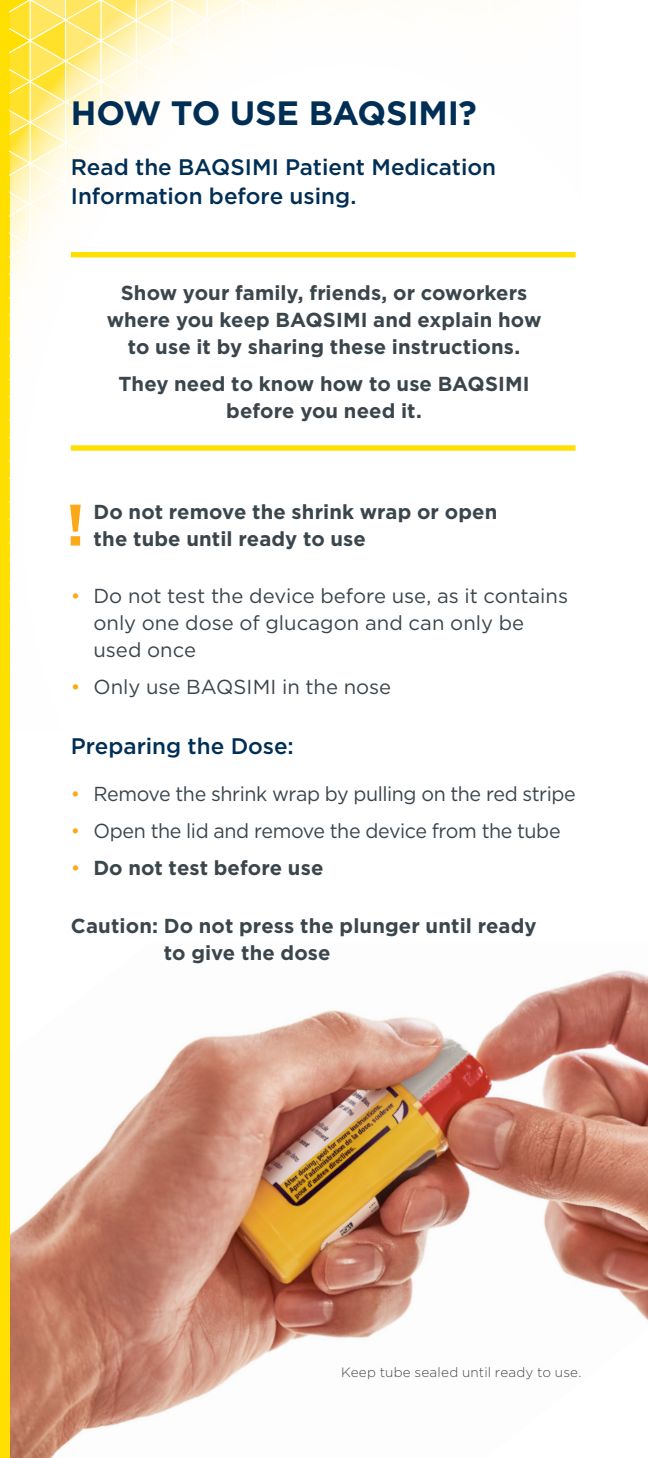
<style>
.page{position:relative;width:648px;height:1458px;background:#fff}
.page>*{position:absolute;margin:0;border:0;box-sizing:border-box;transform-origin:0 0}
.t1{font:700 58.5px "Gotham HTF";color:#fba919}
.t2{font:700 33.75px "Gotham HTF";letter-spacing:-.01em;color:#002e55}
.t3{font:500 22.5px/29.2px "Gotham";letter-spacing:-.005em;color:#002e55}
.t4{font:700 20.25px/27px "Gotham HTF";letter-spacing:.005em;color:#3b454c}
.t5{font:20.25px/27px "Gotham HTF";letter-spacing:-.01em;color:#3b454c}
.t6{font:300 13.5px "Gotham";letter-spacing:.015em;color:#464748}
.s1{color:#fba919}
.s2{font-weight:400;color:#fba919}
</style>
<div class="page">
<img style="left:10px;top:970px;width:638px;height:488px">
<div style="left:0;top:0;width:10px;height:1458px;background:#ffdf00"></div>
<svg style="left:10px;top:0;width:566px;height:451px"></svg>
<div style="left:71px;top:252px;width:505px;height:5px;background:#ffdf00"></div>
<div style="left:71px;top:445px;width:505px;height:6px;background:#ffdf00"></div>
<h2 class="t2" style="left:71px;top:94px;width:408px">HOW TO USE BAQSIMI?</h2>
<p class="t3" style="left:71px;top:152px;width:427px">Read the BAQSIMI Patient Medication<br>Information before using.</p>
<p class="t4" style="left:107px;top:279px;width:436px;text-align:center">Show your family, friends, or coworkers where you keep BAQSIMI and explain how to use it by sharing these instructions.</p>
<p class="t4" style="left:118px;top:370px;width:413px;text-align:center">They need to know how to use BAQSIMI before you need it.</p>
<p class="t4" style="left:94px;top:498px;width:405px">Do not remove the shrink wrap or open the tube until ready to use</p>
<p class="t5" style="left:93px;top:582px;width:476px;text-indent:-22px"><span class="s1">•</span> Do not test the device before use, as it contains only one dose of glucagon and can only be used once</p>
<p class="t5" style="left:71px;top:673px;width:322px"><span class="s1">•</span> Only use BAQSIMI in the nose</p>
<p class="t3" style="left:71px;top:731px;width:224px">Preparing the Dose:</p>
<p class="t5" style="left:71px;top:780px;width:506px"><span class="s1">•</span> Remove the shrink wrap by pulling on the red stripe</p>
<p class="t5" style="left:71px;top:817px;width:491px"><span class="s1">•</span> Open the lid and remove the device from the tube</p>
<p class="t4" style="left:71px;top:854px;width:254px"><span class="s2">•</span> Do not test before use</p>
<h1 class="t1" style="left:66px;top:491px;width:20px">!</h1>
<p class="t4" style="left:164px;top:912px;width:374px;text-indent:-93px">Caution: Do not press the plunger until ready to give the dose</p>
<p class="t6" style="left:341px;top:1364px;width:242px">Keep tube sealed until ready to use.</p>
</div>
